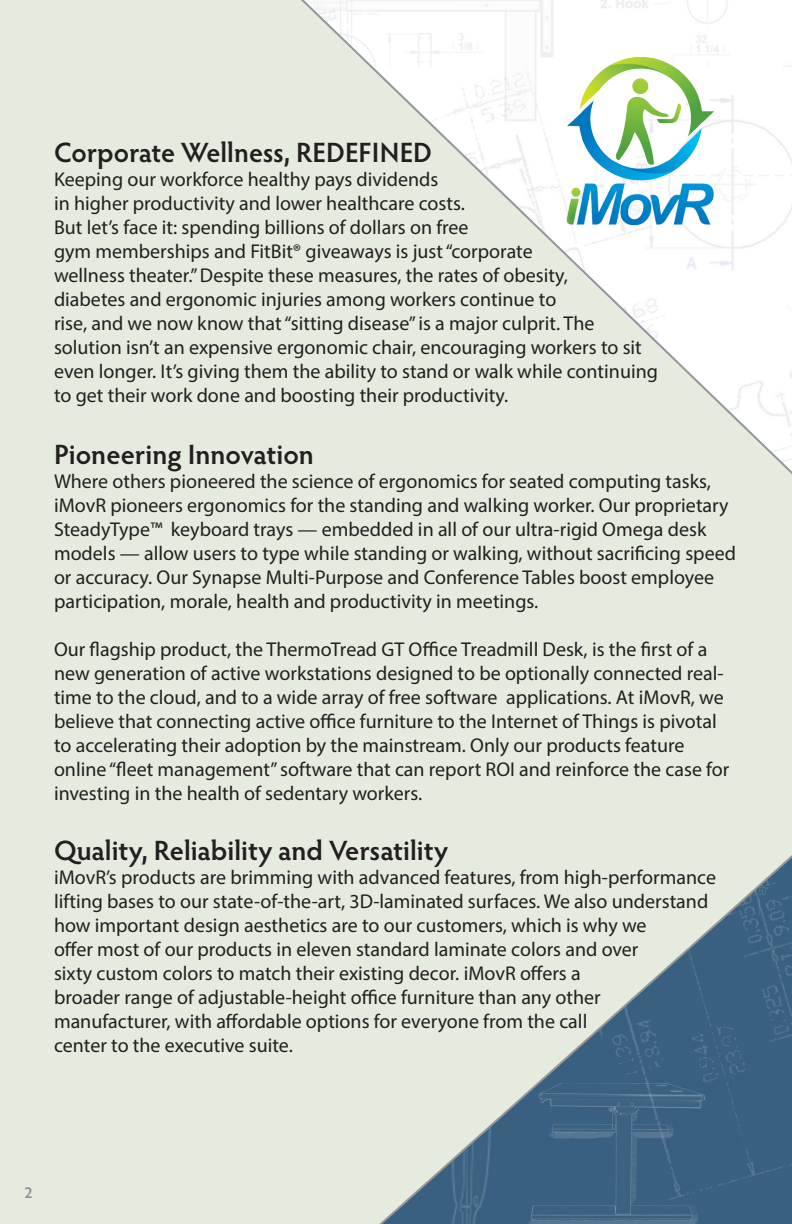
<style>
.page{position:relative;width:792px;height:1224px;background:#e5ebdf}
.page>*{position:absolute;margin:0;border:0;box-sizing:border-box;transform-origin:0 0}
.t1{font:600 28px "Hypatia Sans Pro";color:#231f20}
.t2{font:20px/24px "Myriad Pro";color:#231f20}
.t3{font:600 16px "Hypatia Sans Pro";color:#8f9194}
</style>
<div class="page">
<svg style="left:301px;top:0;width:491px;height:474px"></svg>
<svg style="left:379px;top:855px;width:413px;height:369px"></svg>
<img style="left:545px;top:44px;width:192px;height:194px">
<p class="t1" style="left:54px;top:133px;width:380px">Corporate Wellness, REDEFINED</p>
<p class="t2" style="left:54px;top:167px;width:606px">Keeping our workforce healthy pays dividends<br>in higher productivity and lower healthcare costs.<br>But let’s face it: spending billions of dollars on free<br>gym memberships and FitBit® giveaways is just “corporate<br>wellness theater.” Despite these measures, the rates of obesity,<br>diabetes and ergonomic injuries among workers continue to<br>rise, and we now know that “sitting disease” is a major culprit. The solution isn’t an expensive ergonomic chair, encouraging workers to sit even longer. It’s giving them the ability to stand or walk while continuing to get their work done and boosting their productivity.</p>
<p class="t1" style="left:54px;top:435px;width:261px">Pioneering Innovation</p>
<p class="t2" style="left:54px;top:469px;width:683px">Where others pioneered the science of ergonomics for seated computing tasks, iMovR pioneers ergonomics for the standing and walking worker. Our proprietary SteadyType™ keyboard trays — embedded in all of our ultra-rigid Omega desk models — allow users to type while standing or walking, without sacrificing speed or accuracy. Our Synapse Multi-Purpose and Conference Tables boost employee participation, morale, health and productivity in meetings.</p>
<p class="t2" style="left:54px;top:637px;width:677px">Our flagship product, the ThermoTread GT Office Treadmill Desk, is the first of a new generation of active workstations designed to be optionally connected real&shy;time to the cloud, and to a wide array of free software applications. At iMovR, we believe that connecting active office furniture to the Internet of Things is pivotal to accelerating their adoption by the mainstream. Only our products feature online “fleet management” software that can report ROI and reinforce the case for investing in the health of sedentary workers.</p>
<p class="t1" style="left:54px;top:831px;width:396px">Quality, Reliability and Versatility</p>
<p class="t2" style="left:54px;top:865px;width:664px">iMovR’s products are brimming with advanced features, from high-performance lifting bases to our state-of-the-art, 3D-laminated surfaces. We also understand how important design aesthetics are to our customers, which is why we<br>offer most of our products in eleven standard laminate colors and over<br>sixty custom colors to match their existing decor. iMovR offers a<br>broader range of adjustable-height office furniture than any other manufacturer, with affordable options for everyone from the call<br>center to the executive suite.</p>
<p class="t3" style="left:24px;top:1181px;width:10px">2</p>
</div>
